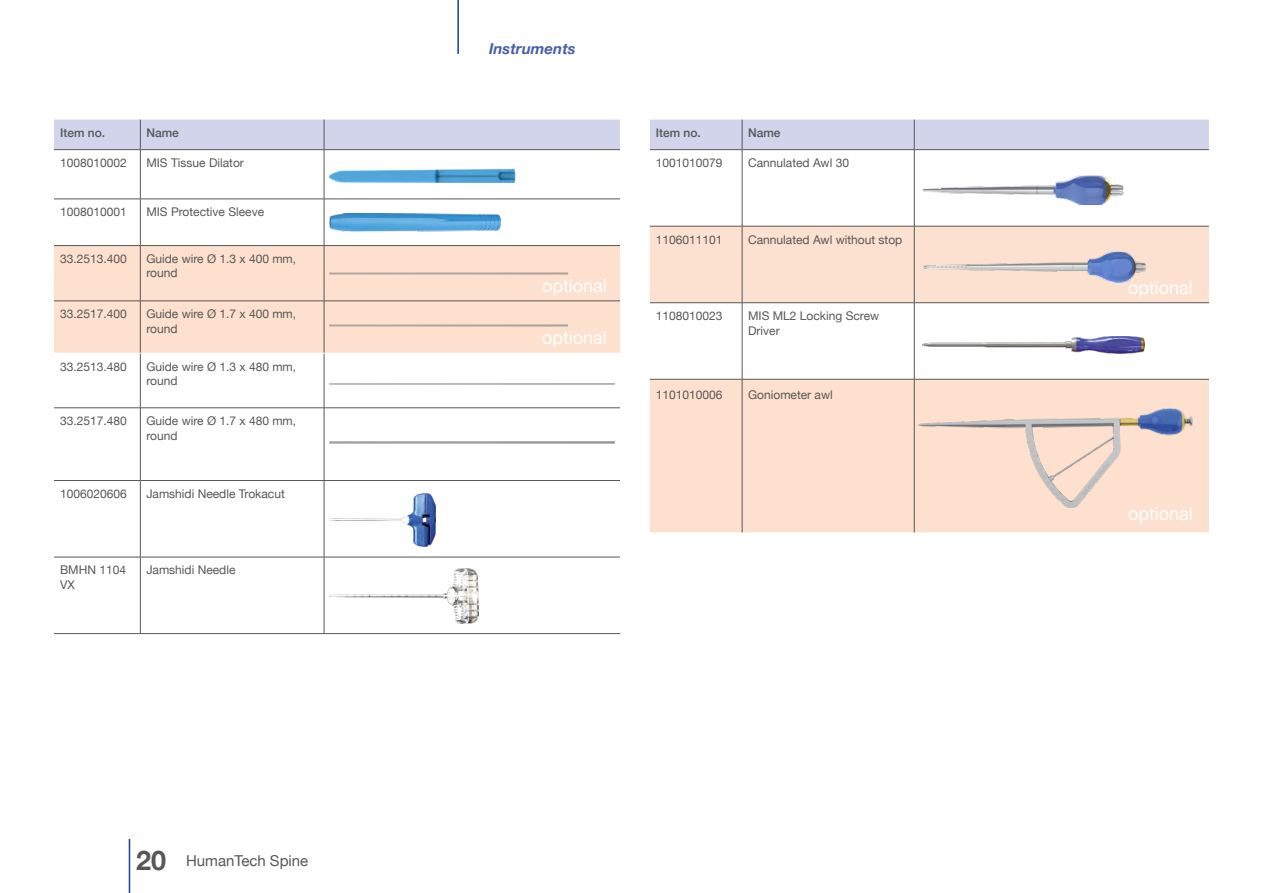
<style>
.page{position:relative;width:1263px;height:893px;background:#fff}
.page>*{position:absolute;margin:0;border:0;box-sizing:border-box;transform-origin:0 0}
.t1{font:18px "Helvetica Neue";color:#fff}
.t2{font:15px "Helvetica Neue";color:#575756}
.t3{font:italic 700 15px "Helvetica Neue";color:#495fa9}
.t4{font:12px/14.4px "Helvetica Neue";color:#575756}
.t5{font:500 12px "Helvetica Neue";color:#575756}
.s1{font-weight:700;font-size:27px}
</style>
<div class="page">
<hr style="left:129px;top:839px;width:1px;height:54px;background:#164194">
<hr style="left:457px;top:0;width:2px;height:54px;background:#164194">
<div style="left:54px;top:246px;width:566px;height:107px;background:#fde0ce"></div>
<div style="left:54px;top:120px;width:566px;height:29px;background:#d2d4ec"></div>
<hr style="left:54px;top:149px;width:86px;height:1px;background:#575756">
<hr style="left:140px;top:149px;width:184px;height:1px;background:#575756">
<hr style="left:140px;top:150px;width:1px;height:49px;background:#575756">
<hr style="left:324px;top:149px;width:296px;height:1px;background:#575756">
<hr style="left:324px;top:150px;width:1px;height:49px;background:#575756">
<hr style="left:54px;top:199px;width:86px;height:1px;background:#575756">
<hr style="left:140px;top:199px;width:184px;height:1px;background:#575756">
<hr style="left:140px;top:199px;width:1px;height:46px;background:#575756">
<hr style="left:324px;top:199px;width:296px;height:1px;background:#575756">
<hr style="left:324px;top:199px;width:1px;height:46px;background:#575756">
<hr style="left:54px;top:245px;width:86px;height:1px;background:#575756">
<hr style="left:140px;top:245px;width:184px;height:1px;background:#575756">
<hr style="left:140px;top:246px;width:1px;height:55px;background:#575756">
<hr style="left:324px;top:245px;width:296px;height:1px;background:#575756">
<hr style="left:324px;top:246px;width:1px;height:55px;background:#575756">
<hr style="left:54px;top:301px;width:86px;height:1px;background:#575756">
<hr style="left:140px;top:301px;width:184px;height:1px;background:#575756">
<hr style="left:140px;top:301px;width:1px;height:52px;background:#575756">
<hr style="left:324px;top:301px;width:296px;height:1px;background:#575756">
<hr style="left:324px;top:301px;width:1px;height:52px;background:#575756">
<hr style="left:140px;top:353px;width:1px;height:55px;background:#575756">
<hr style="left:324px;top:353px;width:1px;height:55px;background:#575756">
<hr style="left:54px;top:408px;width:86px;height:1px;background:#575756">
<hr style="left:140px;top:408px;width:184px;height:1px;background:#575756">
<hr style="left:140px;top:408px;width:1px;height:72px;background:#575756">
<hr style="left:324px;top:408px;width:296px;height:1px;background:#575756">
<hr style="left:324px;top:408px;width:1px;height:72px;background:#575756">
<hr style="left:54px;top:480px;width:86px;height:1px;background:#575756">
<hr style="left:140px;top:480px;width:184px;height:1px;background:#575756">
<hr style="left:140px;top:481px;width:1px;height:76px;background:#575756">
<hr style="left:324px;top:480px;width:296px;height:1px;background:#575756">
<hr style="left:324px;top:481px;width:1px;height:76px;background:#575756">
<hr style="left:54px;top:557px;width:86px;height:1px;background:#575756">
<hr style="left:140px;top:557px;width:184px;height:1px;background:#575756">
<hr style="left:140px;top:557px;width:1px;height:76px;background:#575756">
<hr style="left:324px;top:557px;width:296px;height:1px;background:#575756">
<hr style="left:324px;top:557px;width:1px;height:76px;background:#575756">
<hr style="left:140px;top:353px;width:184px;height:1px;background:#fff">
<hr style="left:324px;top:353px;width:296px;height:1px;background:#fff">
<hr style="left:54px;top:633px;width:86px;height:1px;background:#575756">
<hr style="left:140px;top:633px;width:184px;height:1px;background:#575756">
<hr style="left:324px;top:633px;width:296px;height:1px;background:#575756">
<img style="left:329px;top:494px;width:106px;height:52px">
<img style="left:329px;top:321px;width:239px;height:8px">
<img style="left:329px;top:168px;width:187px;height:15px">
<img style="left:329px;top:213px;width:172px;height:18px">
<img style="left:329px;top:269px;width:239px;height:8px">
<img style="left:329px;top:569px;width:149px;height:54px">
<svg style="left:650px;top:150px;width:559px;height:229px"></svg>
<div style="left:650px;top:227px;width:559px;height:75px;background:#fde1d0"></div>
<div style="left:650px;top:380px;width:559px;height:152px;background:#fde0ce"></div>
<div style="left:650px;top:120px;width:559px;height:29px;background:#d2d4ec"></div>
<hr style="left:650px;top:149px;width:92px;height:1px;background:#575756">
<hr style="left:742px;top:149px;width:172px;height:1px;background:#575756">
<hr style="left:742px;top:150px;width:1px;height:76px;background:#575756">
<hr style="left:914px;top:149px;width:295px;height:1px;background:#575756">
<hr style="left:914px;top:150px;width:1px;height:76px;background:#575756">
<hr style="left:650px;top:226px;width:92px;height:1px;background:#575756">
<hr style="left:742px;top:226px;width:172px;height:1px;background:#575756">
<hr style="left:742px;top:226px;width:1px;height:77px;background:#575756">
<hr style="left:914px;top:226px;width:295px;height:1px;background:#575756">
<hr style="left:914px;top:226px;width:1px;height:77px;background:#575756">
<hr style="left:650px;top:302px;width:92px;height:1px;background:#575756">
<hr style="left:742px;top:302px;width:172px;height:1px;background:#575756">
<hr style="left:742px;top:303px;width:1px;height:76px;background:#575756">
<hr style="left:914px;top:302px;width:295px;height:1px;background:#575756">
<hr style="left:914px;top:303px;width:1px;height:76px;background:#575756">
<hr style="left:650px;top:379px;width:92px;height:1px;background:#575756">
<hr style="left:742px;top:379px;width:172px;height:1px;background:#575756">
<hr style="left:914px;top:379px;width:295px;height:1px;background:#575756">
<hr style="left:742px;top:379px;width:1px;height:153px;background:#575756">
<hr style="left:914px;top:379px;width:1px;height:153px;background:#575756">
<img style="left:922px;top:251px;width:224px;height:31px">
<img style="left:922px;top:336px;width:223px;height:17px">
<img style="left:922px;top:175px;width:201px;height:29px">
<img style="left:919px;top:408px;width:274px;height:99px">
<img style="left:329px;top:441px;width:287px;height:3px">
<p class="t5" style="left:60px;top:123px;width:47px">Item no.</p>
<p class="t5" style="left:146px;top:123px;width:34px">Name</p>
<p class="t4" style="left:60px;top:156px;width:68px">1008010002</p>
<p class="t4" style="left:146px;top:156px;width:99px">MIS Tissue Dilator</p>
<p class="t4" style="left:60px;top:206px;width:68px">1008010001</p>
<p class="t4" style="left:146px;top:206px;width:119px">MIS Protective Sleeve</p>
<p class="t4" style="left:60px;top:252px;width:68px">33.2513.400</p>
<p class="t4" style="left:146px;top:252px;width:151px">Guide wire Ø 1.3 x 400 mm, round</p>
<p class="t4" style="left:60px;top:307px;width:68px">33.2517.400</p>
<p class="t4" style="left:146px;top:307px;width:151px">Guide wire Ø 1.7 x 400 mm, round</p>
<p class="t4" style="left:60px;top:360px;width:68px">33.2513.480</p>
<p class="t4" style="left:146px;top:360px;width:151px">Guide wire Ø 1.3 x 480 mm, round</p>
<p class="t4" style="left:60px;top:414px;width:68px">33.2517.480</p>
<p class="t4" style="left:146px;top:414px;width:151px">Guide wire Ø 1.7 x 480 mm, round</p>
<p class="t4" style="left:60px;top:487px;width:68px">1006020606</p>
<p class="t4" style="left:146px;top:487px;width:140px">Jamshidi Needle Trokacut</p>
<p class="t4" style="left:60px;top:564px;width:68px">BMHN 1104<br>VX</p>
<p class="t4" style="left:146px;top:564px;width:91px">Jamshidi Needle</p>
<p class="t2" style="left:136px;top:850px;width:174px"><span class="s1">20</span> HumanTech Spine</p>
<p class="t3" style="left:489px;top:37px;width:88px">Instruments</p>
<h1 class="t1" style="left:542px;top:272px;width:66px">optional</h1>
<h1 class="t1" style="left:542px;top:324px;width:66px">optional</h1>
<p class="t5" style="left:656px;top:123px;width:47px">Item no.</p>
<p class="t5" style="left:748px;top:123px;width:34px">Name</p>
<p class="t4" style="left:656px;top:156px;width:68px">1001010079</p>
<p class="t4" style="left:748px;top:156px;width:102px">Cannulated Awl 30</p>
<p class="t4" style="left:656px;top:233px;width:68px">1106011101</p>
<p class="t4" style="left:748px;top:233px;width:156px">Cannulated Awl without stop</p>
<p class="t4" style="left:656px;top:309px;width:68px">1108010023</p>
<p class="t4" style="left:748px;top:309px;width:133px">MIS ML2 Locking Screw<br>Driver</p>
<p class="t4" style="left:656px;top:388px;width:68px">1101010006</p>
<p class="t4" style="left:748px;top:388px;width:86px">Goniometer awl</p>
<h1 class="t1" style="left:1128px;top:274px;width:66px">optional</h1>
<h1 class="t1" style="left:1128px;top:501px;width:66px">optional</h1>
</div>
